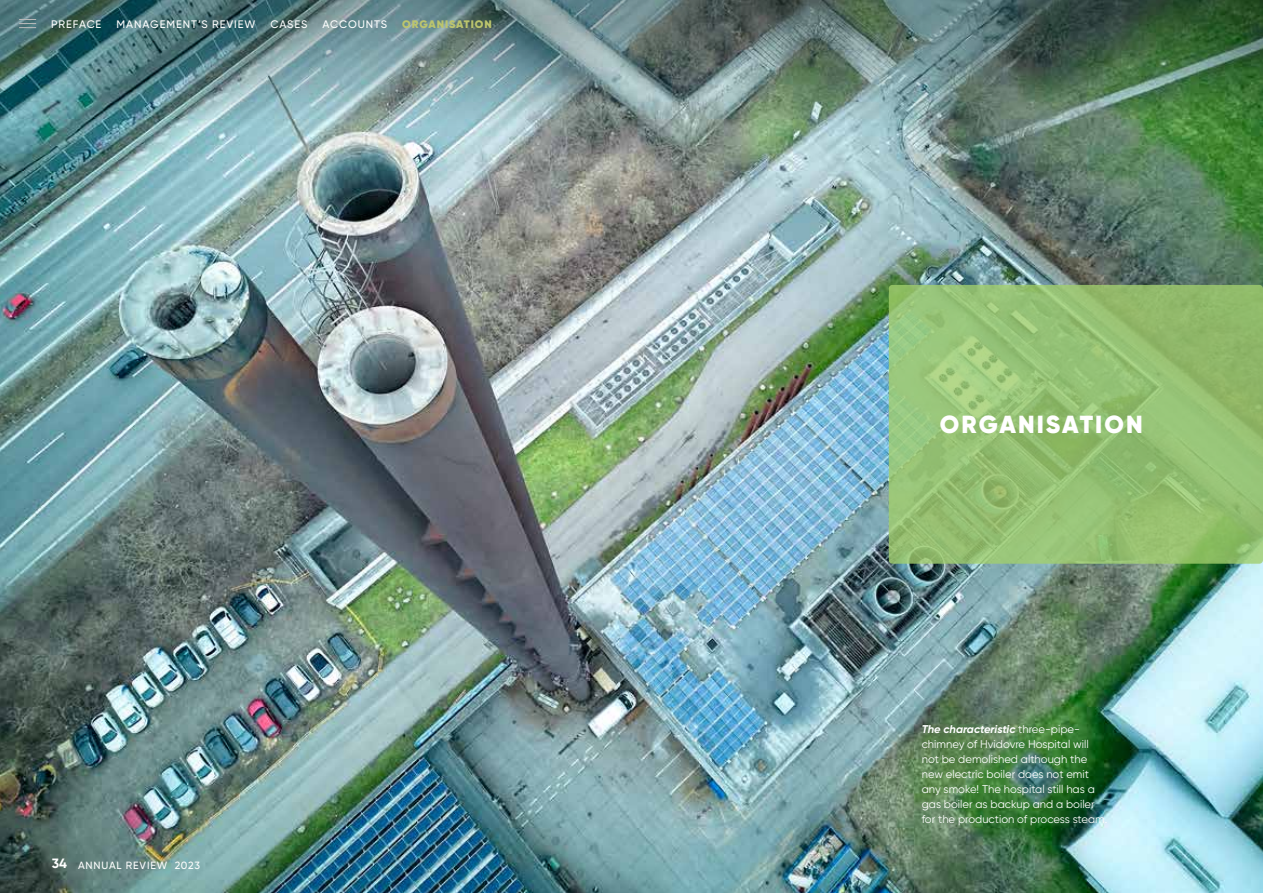
<style>
.page{position:relative;width:1263px;height:893px;background:#fff}
.page>*{position:absolute;margin:0;border:0;box-sizing:border-box;transform-origin:0 0}
.t1{font:900 24.75px "Gilroy";letter-spacing:.085em;color:#fff}
.t2{font:11.25px/15px "Gilroy";color:#fff}
.t3{font:500 10.95px "Gilroy";letter-spacing:.085em;color:#fff}
.t4{font:900 10.95px "Gilroy";letter-spacing:.085em;color:#bcc56d}
.t5{font:500 10.5px "Gilroy";letter-spacing:.08em;color:#fff}
.s1{font-weight:700;font-size:13.5px}
.s2{font-weight:700;font-style:italic}
</style>
<div class="page">
<img style="left:0;top:135px;width:1263px;height:758px">
<svg style="left:889px;top:285px;width:374px;height:279px;background:#94c072"></svg>
<img style="left:0;top:0;width:1263px;height:135px">
<p class="t3" style="left:51px;top:17px;width:52px">PREFACE</p>
<p class="t3" style="left:117px;top:17px;width:140px">MANAGEMENT’S REVIEW</p>
<p class="t3" style="left:270px;top:17px;width:38px">CASES</p>
<p class="t3" style="left:322px;top:17px;width:66px">ACCOUNTS</p>
<p class="t4" style="left:402px;top:17px;width:91px">ORGANISATION</p>
<p class="t5" style="left:52px;top:858px;width:150px"><span class="s1">34</span> ANNUAL REVIEW 2023</p>
<h1 class="t1" style="left:940px;top:409px;width:204px">ORGANISATION</h1>
<p class="t2" style="left:922px;top:721px;width:187px"><span class="s2">The characteristic</span> three-pipe&shy;chimney of Hvidovre Hospital will not be demolished although the new electric boiler does not emit any smoke! The hospital still has a gas boiler as backup and a boiler for the production of process steam.</p>
</div>
